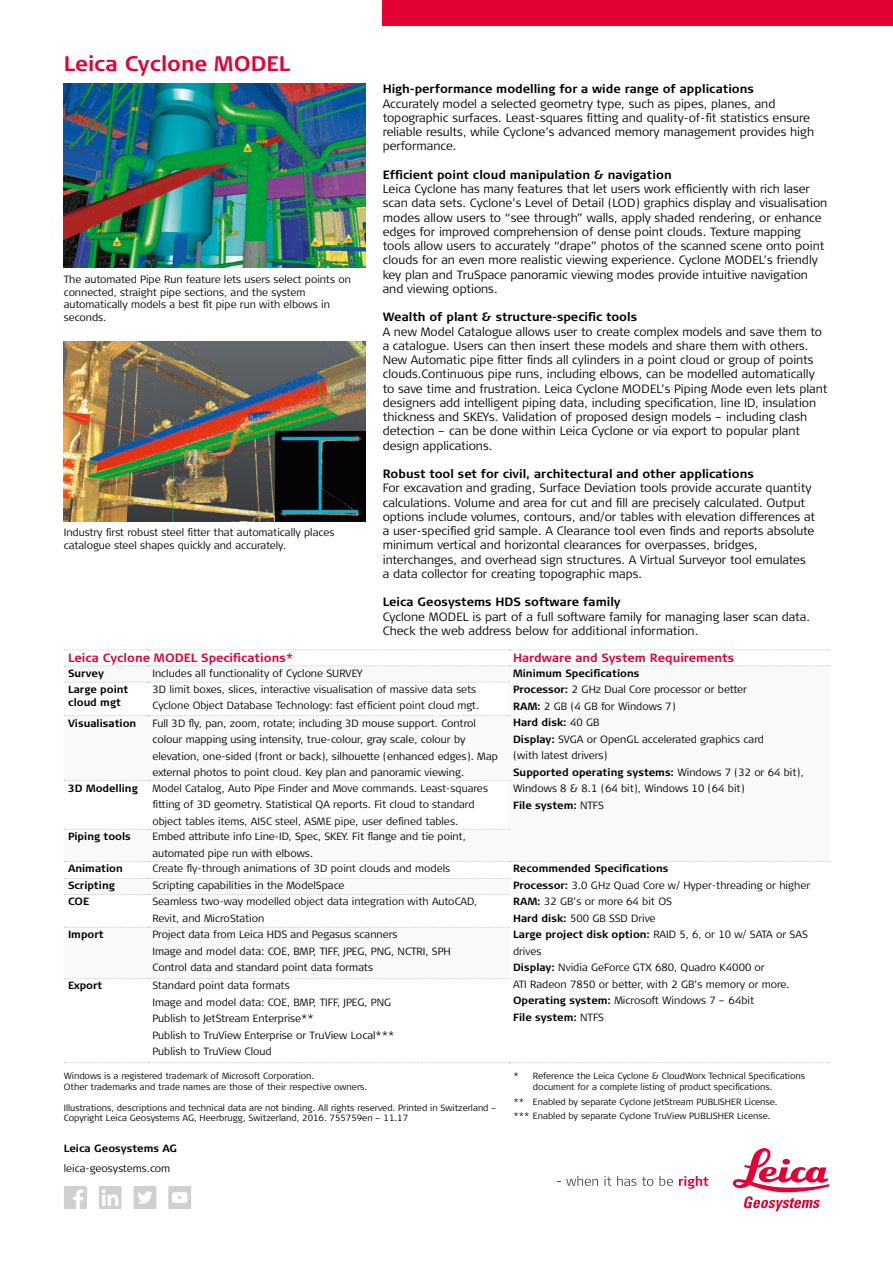
<style>
.page{position:relative;width:893px;height:1263px;background:#fff}
.page>*{position:absolute;margin:0;border:0;box-sizing:border-box;transform-origin:0 0}
.t1{font:700 21px "Signa Column";color:#e40134}
.t2{font:300 12px/14.2px "Signa Column";color:#000}
.t3{font:700 12px "Signa Column";color:#000}
.t4{font:700 12px "Signa Column";color:#e40134}
.t5{font:300 10.5px/16.5px "Signa Column";color:#000}
.t6{font:700 10.5px/12.8px "Signa Column";color:#000}
.t7{font:300 9px/10.5px "Signa Column";color:#000}
.s1{font-weight:700}
</style>
<div class="page">
<div style="left:383px;top:0;width:510px;height:26px;background:#e40134"></div>
<svg style="left:557px;top:1176px;width:41px;height:10px"></svg>
<svg style="left:604px;top:1176px;width:7px;height:10px"></svg>
<svg style="left:617px;top:1176px;width:36px;height:10px"></svg>
<svg style="left:659px;top:1176px;width:14px;height:10px"></svg>
<svg style="left:679px;top:1176px;width:29px;height:13px"></svg>
<svg style="left:733px;top:1148px;width:96px;height:63px"></svg>
<svg style="left:168px;top:1186px;width:23px;height:23px"></svg>
<svg style="left:133px;top:1186px;width:24px;height:23px"></svg>
<svg style="left:99px;top:1186px;width:23px;height:23px"></svg>
<svg style="left:64px;top:1186px;width:23px;height:23px"></svg>
<img style="left:64px;top:84px;width:302px;height:184px">
<svg style="left:64px;top:666px;width:765px;height:313px"></svg>
<svg style="left:64px;top:682px;width:445px;height:1px"></svg>
<svg style="left:64px;top:715px;width:445px;height:1px"></svg>
<svg style="left:64px;top:780px;width:445px;height:1px"></svg>
<svg style="left:64px;top:829px;width:445px;height:1px"></svg>
<svg style="left:64px;top:878px;width:445px;height:1px"></svg>
<svg style="left:64px;top:894px;width:445px;height:1px"></svg>
<svg style="left:64px;top:927px;width:445px;height:1px"></svg>
<svg style="left:64px;top:978px;width:445px;height:1px"></svg>
<svg style="left:64px;top:1062px;width:765px;height:1px"></svg>
<svg style="left:64px;top:649px;width:765px;height:17px"></svg>
<svg style="left:64px;top:861px;width:765px;height:1px"></svg>
<img style="left:64px;top:341px;width:302px;height:180px">
<h1 class="t1" style="left:64px;top:50px;width:228px">Leica Cyclone MODEL</h1>
<p class="t5" style="left:64px;top:273px;width:289px;line-height:12.8px">The automated Pipe Run feature lets users select points on connected, straight pipe sections, and the system automatically models a best fit pipe run with elbows in seconds.</p>
<p class="t5" style="left:64px;top:526px;width:272px;line-height:12.8px">Industry first robust steel fitter that automatically places catalogue steel shapes quickly and accurately.</p>
<p class="t3" style="left:383px;top:81px;width:373px">High-performance modelling for a wide range of applications</p>
<p class="t2" style="left:383px;top:97px;width:433px">Accurately model a selected geometry type, such as pipes, planes, and topographic surfaces. Least-squares fitting and quality-of-fit statistics ensure reliable results, while Cyclone’s advanced memory management provides high performance.</p>
<p class="t3" style="left:383px;top:167px;width:291px">Efficient point cloud manipulation &amp; navigation</p>
<p class="t2" style="left:383px;top:182px;width:446px">Leica Cyclone has many features that let users work efficiently with rich laser scan data sets. Cyclone’s Level of Detail (LOD) graphics display and visualisation modes allow users to “see through” walls, apply shaded rendering, or enhance edges for improved comprehension of dense point clouds. Texture mapping tools allow users to accurately “drape” photos of the scanned scene onto point clouds for an even more realistic viewing experience. Cyclone MODEL’s friendly key plan and TruSpace panoramic viewing modes provide intuitive navigation and viewing options.</p>
<p class="t3" style="left:383px;top:309px;width:256px">Wealth of plant &amp; structure-specific tools</p>
<p class="t2" style="left:383px;top:325px;width:446px">A new Model Catalogue allows user to create complex models and save them to a catalogue. Users can then insert these models and share them with others.<br>New Automatic pipe fitter finds all cylinders in a point cloud or group of points clouds.Continuous pipe runs, including elbows, can be modelled automatically to save time and frustration. Leica Cyclone MODEL’s Piping Mode even lets plant designers add intelligent piping data, including specification, line ID, insulation thickness and SKEYs. Validation of proposed design models – including clash detection – can be done within Leica Cyclone or via export to popular plant design applications.</p>
<p class="t3" style="left:383px;top:466px;width:373px">Robust tool set for civil, architectural and other applications</p>
<p class="t2" style="left:383px;top:481px;width:434px">For excavation and grading, Surface Deviation tools provide accurate quantity calculations. Volume and area for cut and fill are precisely calculated. Output options include volumes, contours, and/or tables with elevation differences at a user-specified grid sample. A Clearance tool even finds and reports absolute minimum vertical and horizontal clearances for overpasses, bridges, interchanges, and overhead sign structures. A Virtual Surveyor tool emulates a data collector for creating topographic maps.</p>
<p class="t3" style="left:383px;top:594px;width:240px">Leica Geosystems HDS software family</p>
<p class="t2" style="left:383px;top:609px;width:429px">Cyclone MODEL is part of a full software family for managing laser scan data.<br>Check the web address below for additional information.</p>
<p class="t4" style="left:68px;top:650px;width:227px">Leica Cyclone MODEL Specifications*</p>
<p class="t4" style="left:513px;top:650px;width:223px">Hardware and System Requirements</p>
<p class="t6" style="left:68px;top:667px;width:37px">Survey</p>
<p class="t5" style="left:152px;top:665px;width:212px">Includes all functionality of Cyclone SURVEY</p>
<p class="t5" style="left:513px;top:665px;width:292px"><span class="s1">Minimum Specifications<br>Processor:</span> 2 GHz Dual Core processor or better<br><span class="s1">RAM:</span> 2 GB (4 GB for Windows 7)<br><span class="s1">Hard disk:</span> 40 GB<br><span class="s1">Display:</span> SVGA or OpenGL accelerated graphics card<br>(with latest drivers)<br><span class="s1">Supported operating systems:</span> Windows 7 (32 or 64 bit), Windows 8 &amp; 8.1 (64 bit), Windows 10 (64 bit)<br><span class="s1">File system:</span> NTFS</p>
<p class="t6" style="left:68px;top:683px;width:62px">Large point cloud mgt</p>
<p class="t5" style="left:152px;top:681px;width:328px">3D limit boxes, slices, interactive visualisation of massive data sets<br>Cyclone Object Database Technology: fast efficient point cloud mgt.</p>
<p class="t6" style="left:68px;top:717px;width:70px">Visualisation</p>
<p class="t5" style="left:152px;top:715px;width:347px">Full 3D fly, pan, zoom, rotate; including 3D mouse support. Control colour mapping using intensity, true-colour, gray scale, colour by elevation, one-sided (front or back), silhouette (enhanced edges). Map external photos to point cloud. Key plan and panoramic viewing.</p>
<p class="t6" style="left:68px;top:782px;width:71px">3D Modelling</p>
<p class="t5" style="left:152px;top:780px;width:337px">Model Catalog, Auto Pipe Finder and Move commands. Least-squares fitting of 3D geometry. Statistical QA reports. Fit cloud to standard object tables items, AISC steel, ASME pipe, user defined tables.</p>
<p class="t6" style="left:68px;top:830px;width:64px">Piping tools</p>
<p class="t5" style="left:152px;top:828px;width:315px">Embed attribute info Line-ID, Spec, SKEY. Fit flange and tie point, automated pipe run with elbows.</p>
<p class="t6" style="left:68px;top:862px;width:56px">Animation</p>
<p class="t5" style="left:152px;top:860px;width:299px">Create fly-through animations of 3D point clouds and models</p>
<p class="t5" style="left:513px;top:860px;width:299px"><span class="s1">Recommended Specifications<br>Processor:</span> 3.0 GHz Quad Core w/ Hyper-threading or higher <span class="s1">RAM:</span> 32 GB’s or more 64 bit OS<br><span class="s1">Hard disk:</span> 500 GB SSD Drive<br><span class="s1">Large project disk option:</span> RAID 5, 6, or 10 w/ SATA or SAS drives<br><span class="s1">Display:</span> Nvidia GeForce GTX 680, Quadro K4000 or<br>ATI Radeon 7850 or better, with 2 GB’s memory or more.<br><span class="s1">Operating system:</span> Microsoft Windows 7 – 64bit<br><span class="s1">File system:</span> NTFS</p>
<p class="t6" style="left:68px;top:879px;width:48px">Scripting</p>
<p class="t5" style="left:152px;top:877px;width:194px">Scripting capabilities in the ModelSpace</p>
<p class="t6" style="left:68px;top:895px;width:23px">COE</p>
<p class="t5" style="left:152px;top:893px;width:326px">Seamless two-way modelled object data integration with AutoCAD,<br>Revit, and MicroStation</p>
<p class="t6" style="left:68px;top:928px;width:37px">Import</p>
<p class="t5" style="left:152px;top:926px;width:300px">Project data from Leica HDS and Pegasus scanners<br>Image and model data: COE, BMP, TIFF, JPEG, PNG, NCTRI, SPH<br>Control data and standard point data formats</p>
<p class="t6" style="left:68px;top:980px;width:36px">Export</p>
<p class="t5" style="left:152px;top:978px;width:244px">Standard point data formats<br>Image and model data: COE, BMP, TIFF, JPEG, PNG Publish to JetStream Enterprise**<br>Publish to TruView Enterprise or TruView Local*** Publish to TruView Cloud</p>
<p class="t7" style="left:64px;top:1071px;width:305px">Windows is a registered trademark of Microsoft Corporation.<br>Other trademarks and trade names are those of their respective owners.</p>
<p class="t7" style="left:64px;top:1103px;width:434px">Illustrations, descriptions and technical data are not binding. All rights reserved. Printed in Switzerland –<br>Copyright Leica Geosystems AG, Heerbrugg, Switzerland, 2016. 755759en – 11.17</p>
<p class="t6" style="left:64px;top:1142px;width:115px">Leica Geosystems AG</p>
<p class="t5" style="left:64px;top:1160px;width:108px">leica-geosystems.com</p>
<p class="t7" style="left:533px;top:1071px;width:274px;text-indent:-20px">* Reference the Leica Cyclone &amp; CloudWorx Technical Specifications document for a complete listing of product specifications.</p>
<p class="t7" style="left:513px;top:1094px;width:266px;line-height:14.7px">** Enabled by separate Cyclone JetStream PUBLISHER License. *** Enabled by separate Cyclone TruView PUBLISHER License.</p>
</div>
